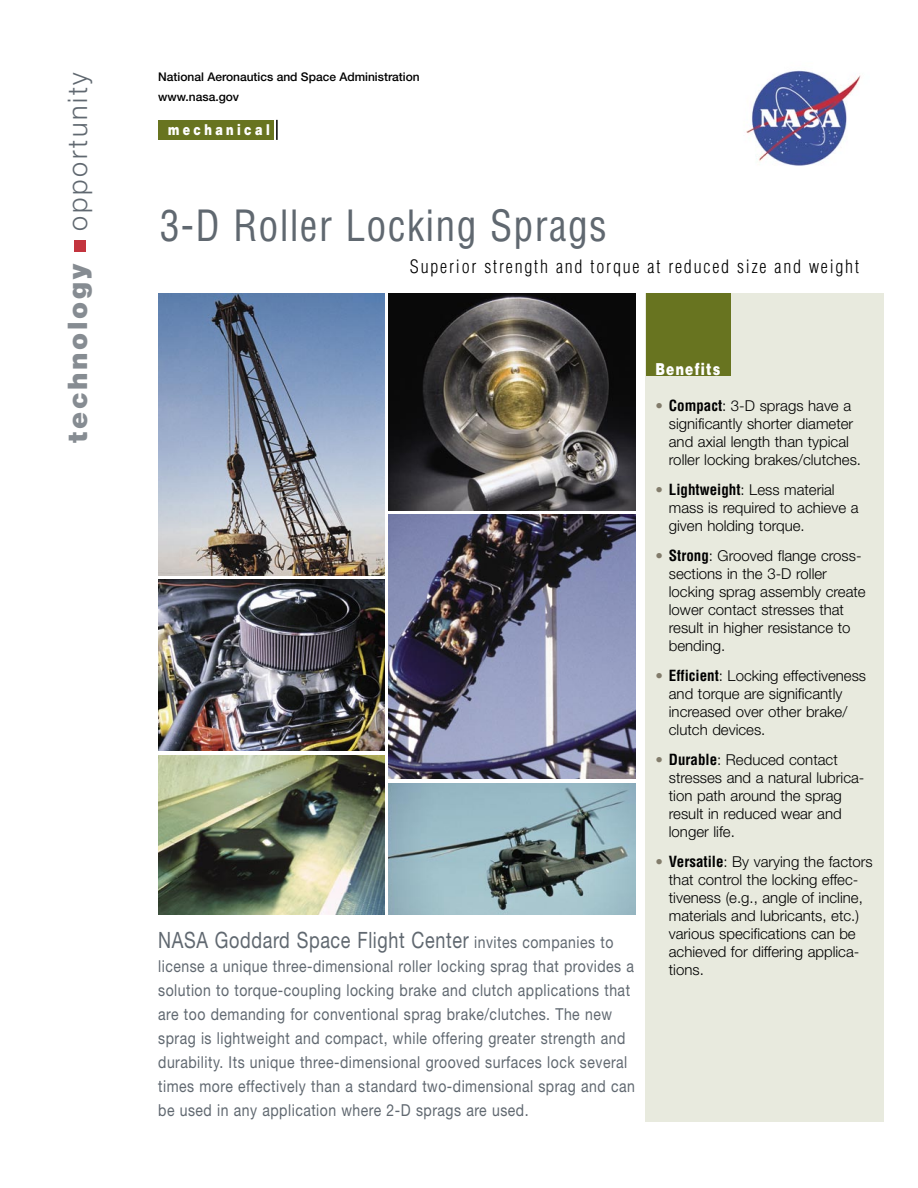
<style>
.page{position:relative;width:918px;height:1188px;background:#fff}
.page>*{position:absolute;margin:0;border:0;box-sizing:border-box;transform-origin:0 0}
.head1{font:condensed 42px "Helvetica";letter-spacing:.03em;color:#606870;scale:.95 1}
.t1{font:300 27px "Helvetica Neue";letter-spacing:.1em;color:#606870}
._1st_paragraph{font:22.5px "Helvetica Neue";letter-spacing:.035em;color:#606870;scale:.8 1}
.subhead3{font:300 condensed 18px "Helvetica";letter-spacing:.1em;color:#000}
._1st_paragraph-2{font:16.5px/24px "Helvetica Neue";letter-spacing:.035em;color:#606870;scale:.85 1}
.subhead1{font:900 16.5px "Helvetica";letter-spacing:.1em;color:#fff;scale:.75 1}
.bulleted_text{font:300 15px/18px "Helvetica Neue";color:#000}
.subhead1-2{font:900 15px "Helvetica";letter-spacing:.3em;color:#fff;scale:.75 1}
.t2{font:500 12px "Helvetica Neue";color:#000}
.s1{font-weight:900;color:#868c92}
.s2{font-size:16.5px}
.s3{color:#827c6b}
.s4{font-family:"Helvetica";font-weight:700;font-stretch:condensed}
</style>
<div class="page">
<div style="left:645px;top:293px;width:239px;height:829px;background:#e8eade"></div>
<div style="left:646px;top:293px;width:84px;height:83px;background:#687420"></div>
<div style="left:74px;top:240px;width:11px;height:11px;background:#c3343e"></div>
<img style="left:746px;top:70px;width:115px;height:96px">
<div style="left:158px;top:120px;width:116px;height:20px;background:#687420"></div>
<hr style="left:276px;top:120px;width:2px;height:20px;background:#000">
<img style="left:388px;top:293px;width:248px;height:217px">
<img style="left:388px;top:514px;width:248px;height:265px">
<img style="left:158px;top:293px;width:226px;height:283px">
<img style="left:158px;top:755px;width:226px;height:160px">
<img style="left:158px;top:580px;width:226px;height:170px">
<img style="left:388px;top:783px;width:248px;height:132px">
<p class="t1" style="left:61px;top:443px;width:372px;rotate:-90deg"><span class="s1">technology</span> opportunity</p>
<p class="t2" style="left:158px;top:70px;width:263px">National Aeronautics and Space Administration</p>
<p class="t2" style="left:158px;top:90px;width:82px">www.nasa.gov</p>
<p class="subhead1-2" style="left:168px;top:120px;width:137px">mechanical</p>
<p class="head1" style="left:160px;top:200px;width:472px">3-D Roller Locking Sprags</p>
<p class="subhead3" style="left:410px;top:256px;width:451px">Superior strength and torque at reduced size and weight</p>
<p class="_1st_paragraph" style="left:158px;top:926px;width:570px">NASA Goddard Space Flight Center <span class="s2">invites companies to</span></p>
<p class="_1st_paragraph-2" style="left:158px;top:954px;width:562px">license a unique three-dimensional roller locking sprag that provides a solution to torque-coupling locking brake and clutch applications that are too demanding for conventional sprag brake/clutches. The new sprag is lightweight and compact, while offering greater strength and durability. Its unique three-dimensional grooved surfaces lock several times more effectively than a standard two-dimensional sprag and can be used in any application where 2-D sprags are used.</p>
<p class="subhead1" style="left:655px;top:358px;width:88px">Benefits</p>
<p class="bulleted_text" style="left:669px;top:396px;width:194px;text-indent:-14px"><span class="s3">•</span> <span class="s4">Compact</span>: 3-D sprags have a significantly shorter diameter and axial length than typical roller locking brakes/clutches.</p>
<p class="bulleted_text" style="left:669px;top:480px;width:191px;text-indent:-14px"><span class="s3">•</span> <span class="s4">Lightweight</span>: Less material mass is required to achieve a given holding torque.</p>
<p class="bulleted_text" style="left:669px;top:546px;width:198px;text-indent:-14px"><span class="s3">•</span> <span class="s4">Strong</span>: Grooved flange cross&shy;sections in the 3-D roller locking sprag assembly create lower contact stresses that result in higher resistance to bending.</p>
<p class="bulleted_text" style="left:669px;top:666px;width:199px;text-indent:-14px"><span class="s3">•</span> <span class="s4">Efficient</span>: Locking effectiveness and torque are significantly increased over other brake/ clutch devices.</p>
<p class="bulleted_text" style="left:669px;top:750px;width:197px;text-indent:-14px"><span class="s3">•</span> <span class="s4">Durable</span>: Reduced contact stresses and a natural lubrica&shy;tion path around the sprag result in reduced wear and longer life.</p>
<p class="bulleted_text" style="left:669px;top:852px;width:206px;text-indent:-14px"><span class="s3">•</span> <span class="s4">Versatile</span>: By varying the factors that control the locking effec&shy;tiveness (e.g., angle of incline, materials and lubricants, etc.) various specifications can be achieved for differing applica&shy;tions.</p>
</div>
